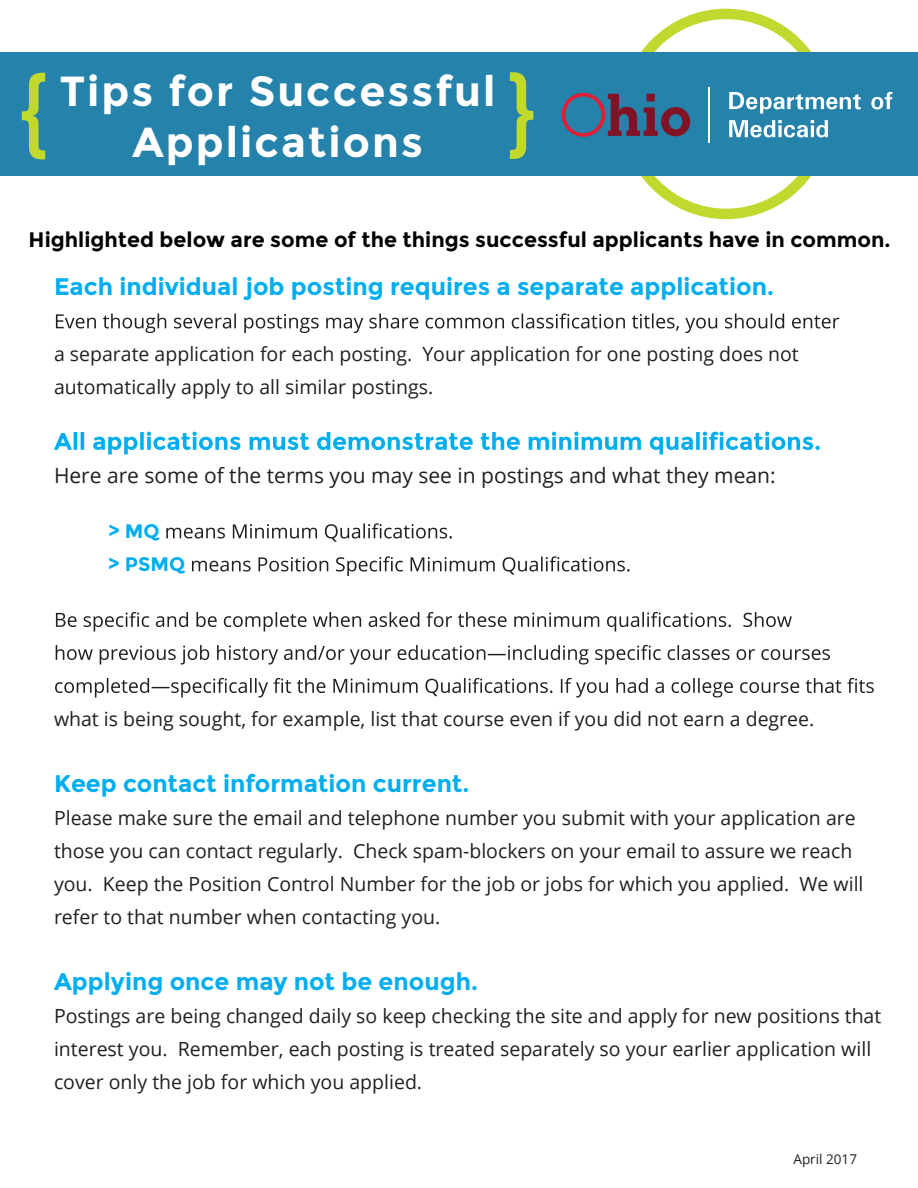
<style>
.page{position:relative;width:918px;height:1188px;background:#fff}
.page>*{position:absolute;margin:0;border:0;box-sizing:border-box;transform-origin:0 0}
.t1{font:96px "Montserrat";color:#c1d82f}
.t2{font:700 42px/50.4px "Montserrat";letter-spacing:.05em;color:#fff;text-align:center}
.t3{font:700 24px "Montserrat";color:#00aeef}
.t4{font:700 21px "Montserrat";color:#000}
.t5{font:21px "Open Sans";color:#231f20}
.t6{font:19.5px/33px "Open Sans";color:#231f20}
.t7{font:700 19.5px/33px "Montserrat";color:#00aeef}
.t8{font:13.5px "Open Sans";color:#231f20}
</style>
<div class="page">
<svg style="left:626px;top:14px;width:200px;height:200px"></svg>
<div style="left:621px;top:9px;width:210px;height:210px;border:10px solid #c1d82f;border-radius:50%"></div>
<div style="left:0;top:52px;width:918px;height:124px;background:#2582ab"></div>
<svg style="left:56px;top:313px;width:783px;height:20px"></svg>
<svg style="left:54px;top:432px;width:766px;height:22px"></svg>
<svg style="left:166px;top:523px;width:286px;height:19px"></svg>
<svg style="left:192px;top:556px;width:438px;height:20px"></svg>
<svg style="left:56px;top:612px;width:736px;height:20px"></svg>
<svg style="left:56px;top:645px;width:774px;height:20px"></svg>
<svg style="left:55px;top:678px;width:819px;height:20px"></svg>
<svg style="left:562px;top:93px;width:128px;height:44px"></svg>
<hr style="left:709px;top:87px;width:1px;height:56px;background:#fff">
<svg style="left:729px;top:92px;width:132px;height:22px"></svg>
<svg style="left:871px;top:92px;width:21px;height:17px"></svg>
<svg style="left:729px;top:120px;width:99px;height:18px"></svg>
<h1 class="t1" style="left:18px;top:56px;width:34px">{</h1>
<h1 class="t1" style="left:505px;top:55px;width:34px">}</h1>
<h2 class="t2" style="left:60px;top:66px;width:437px">Tips for Successful<br>Applications</h2>
<p class="t4" style="left:29px;top:228px;width:863px">Highlighted below are some of the things successful applicants have in common.</p>
<p class="t3" style="left:54px;top:273px;width:722px">Each individual job posting requires a separate application.</p>
<p class="t6" style="left:54px;top:337px;width:746px">a separate application for each posting. Your application for one posting does not automatically apply to all similar postings.</p>
<p class="t5" style="left:54px;top:461px;width:723px">Here are some of the terms you may see in postings and what they mean:</p>
<p class="t7" style="left:108px;top:515px;width:79px">&gt; MQ<br>&gt; PSMQ</p>
<p class="t6" style="left:54px;top:702px;width:762px">what is being sought, for example, list that course even if you did not earn a degree.</p>
<p class="t3" style="left:54px;top:769px;width:417px">Keep contact information current.</p>
<p class="t6" style="left:54px;top:801px;width:811px">Please make sure the email and telephone number you submit with your application are those you can contact regularly. Check spam-blockers on your email to assure we reach you. Keep the Position Control Number for the job or jobs for which you applied. We will refer to that number when contacting you.</p>
<p class="t3" style="left:54px;top:967px;width:426px">Applying once may not be enough.</p>
<p class="t6" style="left:54px;top:999px;width:829px">Postings are being changed daily so keep checking the site and apply for new positions that interest you. Remember, each posting is treated separately so your earlier application will cover only the job for which you applied.</p>
<p class="t8" style="left:794px;top:1150px;width:65px">April 2017</p>
</div>
